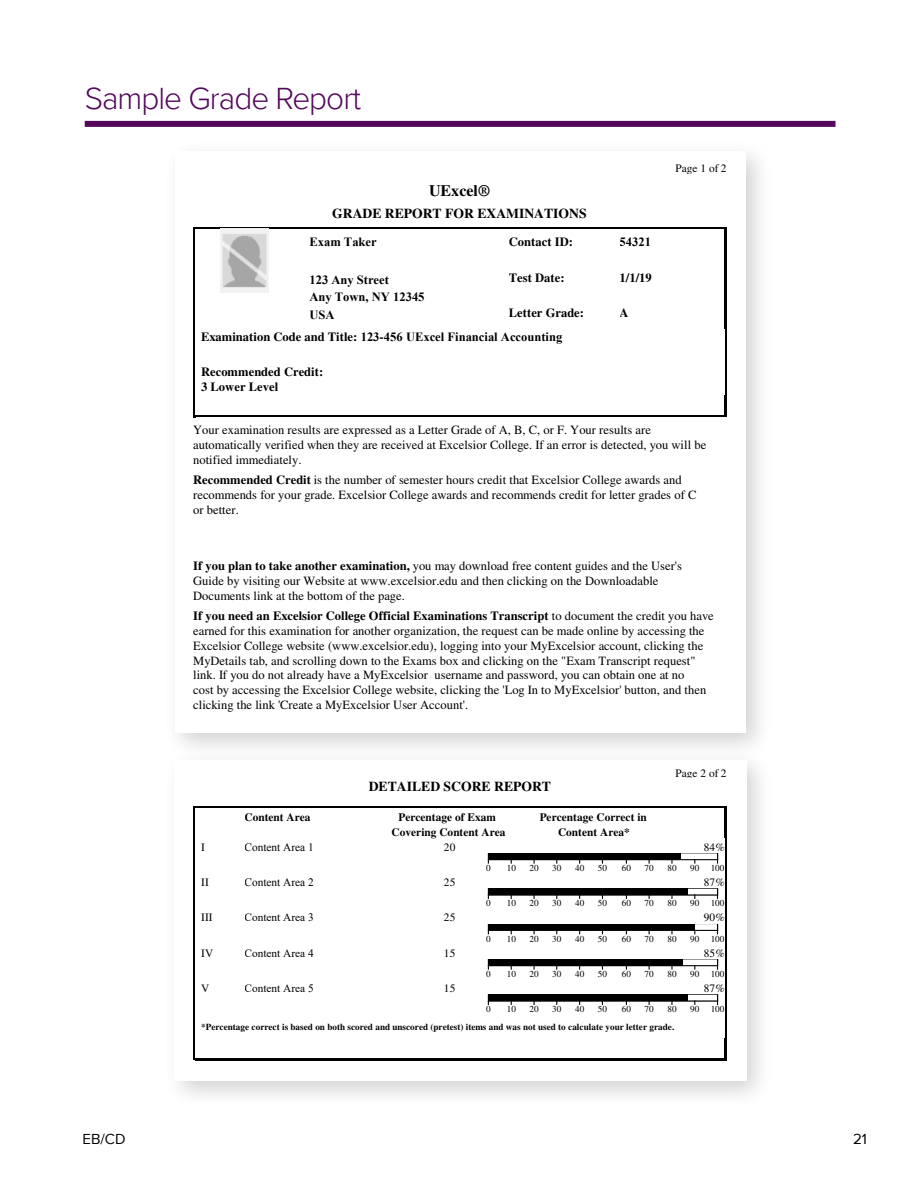
<style>
.page{position:relative;width:918px;height:1188px;background:#fff}
.page>*{position:absolute;margin:0;border:0;box-sizing:border-box;transform-origin:0 0}
.t1{font:300 31.5px "Proxima Nova";letter-spacing:-.03em;color:#54075b}
.t2{font:700 16.05px "Times";color:#000}
.t3{font:15px "Proxima Nova";color:#000}
.t4{font:700 13.65px "Times";letter-spacing:.005em;color:#000}
.t5{font:12.6px/14.9px "Times";letter-spacing:.005em;color:#000}
.t6{font:700 12.6px/17.4px "Times New Roman";color:#000}
.t7{font:700 12.6px/14.9px "Times";letter-spacing:.005em;color:#000}
.t8{font:700 11.4px/14.7px "Times";letter-spacing:.005em;color:#000;text-align:center}
.t9{font:11.4px "Times";letter-spacing:.005em;color:#000}
.t10{font:11.4px "Times New Roman";color:#000}
.t11{font:11.4px "Times New Roman";color:#000}
.t12{font:9.15px "Times";letter-spacing:.01em;color:#000}
.t13{font:700 9.15px "Times";letter-spacing:.005em;color:#000}
.s1{font-family:"Times"}
.s2{font-weight:700}
</style>
<div class="page">
<div style="left:163px;top:748px;width:612px;height:361px;background:#000;opacity:.18"></div>
<div style="left:175px;top:760px;width:571px;height:321px;background:#fff"></div>
<hr style="left:193px;top:806px;width:531px;height:2px;background:#000">
<hr style="left:193px;top:808px;width:2px;height:252px;background:#000">
<hr style="left:195px;top:1058px;width:532px;height:2px;background:#000">
<hr style="left:724px;top:806px;width:3px;height:252px;background:#000">
<svg style="left:488px;top:994px;width:230px;height:10px"></svg>
<svg style="left:488px;top:959px;width:230px;height:10px"></svg>
<svg style="left:488px;top:924px;width:230px;height:10px"></svg>
<svg style="left:488px;top:888px;width:230px;height:10px"></svg>
<svg style="left:488px;top:853px;width:230px;height:10px"></svg>
<div style="left:163px;top:139px;width:610px;height:622px;background:#000;opacity:.18"></div>
<div style="left:175px;top:152px;width:571px;height:581px;background:#fff"></div>
<hr style="left:193px;top:227px;width:531px;height:2px;background:#000">
<hr style="left:193px;top:229px;width:2px;height:188px;background:#000">
<hr style="left:195px;top:415px;width:532px;height:2px;background:#000">
<hr style="left:724px;top:227px;width:3px;height:188px;background:#000">
<img style="left:221px;top:229px;width:47px;height:64px">
<div style="left:85px;top:121px;width:751px;height:6px;background:#54075b"></div>
<h1 class="t1" style="left:85px;top:75px;width:278px">Sample Grade Report</h1>
<p class="t2" style="left:429px;top:185px;width:62px">UExcel®</p>
<p class="t4" style="left:332px;top:208px;width:256px">GRADE REPORT FOR EXAMINATIONS</p>
<p class="t6" style="left:309px;top:233px;width:69px">Exam Taker</p>
<p class="t6" style="left:309px;top:271px;width:117px">123 Any Street<br>Any Town<span class="s1">,</span> NY 12345<br>USA</p>
<p class="t7" style="left:509px;top:236px;width:65px">Contact ID:</p>
<p class="t6" style="left:620px;top:233px;width:33px"><span class="s1">5</span>4321</p>
<p class="t7" style="left:509px;top:271px;width:57px">Test Date:</p>
<p class="t7" style="left:620px;top:271px;width:34px">1/1/19</p>
<p class="t7" style="left:509px;top:306px;width:77px">Letter Grade:</p>
<p class="t7" style="left:620px;top:306px;width:11px">A</p>
<p class="t6" style="left:201px;top:327px;width:363px"><span class="s1">Examination Code and Title:</span> 123<span class="s1">-</span>456 UExcel Financial Accounting</p>
<p class="t7" style="left:201px;top:366px;width:124px">Recommended Credit:<br>3 Lower Level</p>
<p class="t9" style="left:675px;top:164px;width:53px">Page 1 of 2</p>
<p class="t5" style="left:193px;top:424px;width:515px">Your examination results are expressed as a Letter Grade of A, B, C, or F. Your results are automatically verified when they are received at Excelsior College. If an error is detected, you will be notified immediately.</p>
<p class="t5" style="left:193px;top:474px;width:505px"><span class="s2">Recommended Credit</span> is the number of semester hours credit that Excelsior College awards and recommends for your grade. Excelsior College awards and recommends credit for letter grades of C or better.</p>
<p class="t5" style="left:193px;top:559px;width:490px"><span class="s2">If you plan to take another examination,</span> you may download free content guides and the User's<br>Guide by visiting our Website at www.excelsior.edu and then clicking on the Downloadable<br>Documents link at the bottom of the page.</p>
<p class="t5" style="left:193px;top:610px;width:522px"><span class="s2">If you need an Excelsior College Official Examinations Transcript</span> to document the credit you have earned for this examination for another organization, the request can be made online by accessing the Excelsior College website (www.excelsior.edu), logging into your MyExcelsior account, clicking the MyDetails tab, and scrolling down to the Exams box and clicking on the "Exam Transcript request" link. If you do not already have a MyExcelsior username and password, you can obtain one at no<br>cost by accessing the Excelsior College website, clicking the 'Log In to MyExcelsior' button, and then clicking the link 'Create a MyExcelsior User Account'.</p>
<p class="t8" style="left:244px;top:811px;width:68px">Content Area</p>
<p class="t4" style="left:369px;top:782px;width:184px">DETAILED SCORE REPORT</p>
<p class="t8" style="left:392px;top:811px;width:116px">Percentage of Exam<br>Covering Content Area</p>
<p class="t8" style="left:540px;top:811px;width:109px">Percentage Correct in<br>Content Area*</p>
<p class="t9" style="left:675px;top:769px;width:53px">Page 2 of 2</p>
<p class="t9" style="left:201px;top:843px;width:5px">I</p>
<p class="t11" style="left:244px;top:839px;width:71px">Content Area 1</p>
<p class="t9" style="left:444px;top:843px;width:13px">20</p>
<p class="t9" style="left:704px;top:843px;width:22px">84%</p>
<p class="t12" style="left:486px;top:865px;width:6px">0</p>
<p class="t12" style="left:507px;top:865px;width:11px">10</p>
<p class="t12" style="left:529px;top:865px;width:11px">20</p>
<p class="t12" style="left:552px;top:865px;width:11px">30</p>
<p class="t12" style="left:575px;top:865px;width:11px">40</p>
<p class="t12" style="left:598px;top:865px;width:11px">50</p>
<p class="t12" style="left:622px;top:865px;width:11px">60</p>
<p class="t12" style="left:645px;top:865px;width:11px">70</p>
<p class="t12" style="left:667px;top:865px;width:11px">80</p>
<p class="t12" style="left:690px;top:865px;width:36px">90 100</p>
<p class="t9" style="left:201px;top:878px;width:9px">II</p>
<p class="t11" style="left:244px;top:874px;width:71px">Content Area 2</p>
<p class="t9" style="left:444px;top:878px;width:13px">25</p>
<p class="t9" style="left:704px;top:878px;width:22px">87%</p>
<p class="t12" style="left:486px;top:900px;width:6px">0</p>
<p class="t12" style="left:507px;top:900px;width:11px">10</p>
<p class="t12" style="left:529px;top:900px;width:11px">20</p>
<p class="t12" style="left:552px;top:900px;width:11px">30</p>
<p class="t12" style="left:575px;top:900px;width:11px">40</p>
<p class="t12" style="left:598px;top:900px;width:11px">50</p>
<p class="t12" style="left:622px;top:900px;width:11px">60</p>
<p class="t12" style="left:645px;top:900px;width:11px">70</p>
<p class="t12" style="left:667px;top:900px;width:11px">80</p>
<p class="t12" style="left:690px;top:900px;width:36px">90 100</p>
<p class="t9" style="left:201px;top:913px;width:13px">III</p>
<p class="t10" style="left:244px;top:909px;width:71px">Content Area 3</p>
<p class="t9" style="left:444px;top:913px;width:13px">25</p>
<p class="t9" style="left:704px;top:913px;width:22px">90%</p>
<p class="t12" style="left:486px;top:935px;width:6px">0</p>
<p class="t12" style="left:507px;top:935px;width:11px">10</p>
<p class="t12" style="left:529px;top:935px;width:11px">20</p>
<p class="t12" style="left:552px;top:935px;width:11px">30</p>
<p class="t12" style="left:575px;top:935px;width:11px">40</p>
<p class="t12" style="left:598px;top:935px;width:11px">50</p>
<p class="t12" style="left:622px;top:935px;width:11px">60</p>
<p class="t12" style="left:645px;top:935px;width:11px">70</p>
<p class="t12" style="left:667px;top:935px;width:11px">80</p>
<p class="t12" style="left:690px;top:935px;width:36px">90 100</p>
<p class="t9" style="left:201px;top:949px;width:14px">IV</p>
<p class="t10" style="left:244px;top:945px;width:71px">Content Area 4</p>
<p class="t9" style="left:444px;top:949px;width:13px">15</p>
<p class="t9" style="left:704px;top:949px;width:22px">85%</p>
<p class="t12" style="left:486px;top:971px;width:6px">0</p>
<p class="t12" style="left:507px;top:971px;width:11px">10</p>
<p class="t12" style="left:529px;top:971px;width:11px">20</p>
<p class="t12" style="left:552px;top:971px;width:11px">30</p>
<p class="t12" style="left:575px;top:971px;width:11px">40</p>
<p class="t12" style="left:598px;top:971px;width:11px">50</p>
<p class="t12" style="left:622px;top:971px;width:11px">60</p>
<p class="t12" style="left:645px;top:971px;width:11px">70</p>
<p class="t12" style="left:667px;top:971px;width:11px">80</p>
<p class="t12" style="left:690px;top:971px;width:36px">90 100</p>
<p class="t9" style="left:201px;top:984px;width:10px">V</p>
<p class="t10" style="left:244px;top:980px;width:71px">Content Area 5</p>
<p class="t9" style="left:444px;top:984px;width:13px">15</p>
<p class="t9" style="left:704px;top:984px;width:22px">87%</p>
<p class="t12" style="left:486px;top:1006px;width:6px">0</p>
<p class="t12" style="left:507px;top:1006px;width:11px">10</p>
<p class="t12" style="left:529px;top:1006px;width:11px">20</p>
<p class="t12" style="left:552px;top:1006px;width:11px">30</p>
<p class="t12" style="left:575px;top:1006px;width:11px">40</p>
<p class="t12" style="left:598px;top:1006px;width:11px">50</p>
<p class="t12" style="left:622px;top:1006px;width:11px">60</p>
<p class="t12" style="left:645px;top:1006px;width:11px">70</p>
<p class="t12" style="left:667px;top:1006px;width:11px">80</p>
<p class="t12" style="left:690px;top:1006px;width:36px">90 100</p>
<p class="t13" style="left:201px;top:1023px;width:475px">*Percentage correct is based on both scored and unscored (pretest) items and was not used to calculate your letter grade.</p>
<p class="t3" style="left:83px;top:1128px;width:45px">EB/CD</p>
<p class="t3" style="left:853px;top:1128px;width:15px">21</p>
</div>
